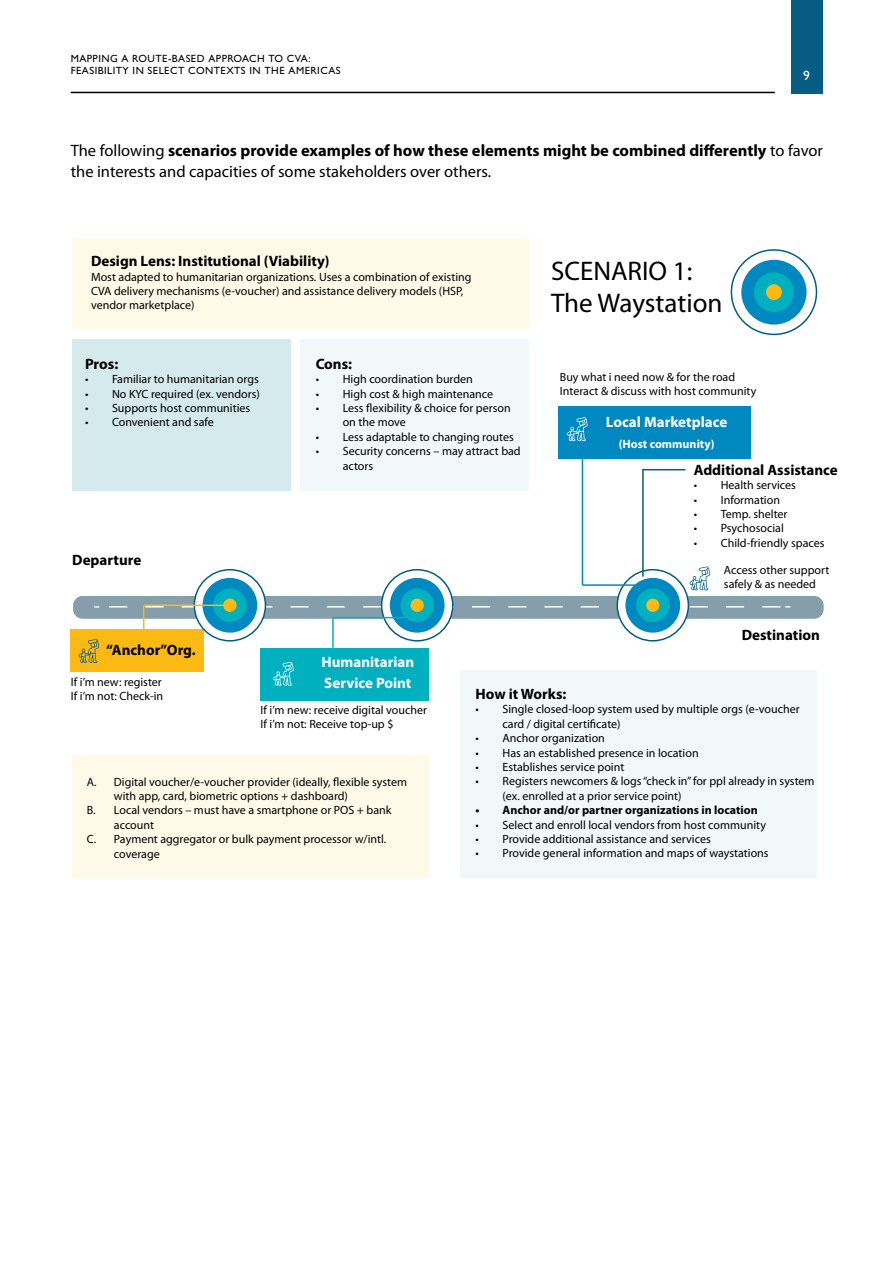
<style>
.page{position:relative;width:893px;height:1263px;background:#fff}
.page>*{position:absolute;margin:0;border:0;box-sizing:border-box;transform-origin:0 0}
.t1{font:27px "Myriad Pro";color:#000}
.t2{font:16.5px/21px "Myriad Pro";color:#000}
.t3{font:700 15px "Myriad Pro";color:#000}
.t4{font:700 15px/21px "Myriad Pro";color:#fff}
.t5{font:500 13.5px "Gill Sans";color:#fff}
.t6{font:12px/14.4px "Myriad Pro";color:#000}
.t7{font:700 12px "Myriad Pro";color:#000}
.t8{font:700 12px "Myriad Pro";color:#fff}
.t9{font:500 10.5px/12.6px "Gill Sans";letter-spacing:.04em;color:#000}
.s1{font-weight:700}
</style>
<div class="page">
<div style="left:71px;top:629px;width:133px;height:43px;background:#fdb913"></div>
<div style="left:261px;top:648px;width:168px;height:52px;background:#00b0bf"></div>
<div style="left:558px;top:406px;width:193px;height:52px;background:#0089c0"></div>
<div style="left:72px;top:238px;width:457px;height:91px;background:#fffae8"></div>
<div style="left:72px;top:755px;width:357px;height:123px;background:#fffae8"></div>
<div style="left:460px;top:670px;width:357px;height:208px;background:#f2f8f9"></div>
<div style="left:72px;top:339px;width:219px;height:151px;background:#d5eaed"></div>
<div style="left:301px;top:339px;width:228px;height:151px;background:#f2f8f9"></div>
<div style="left:73px;top:595px;width:751px;height:24px;background:#859eab;border-radius:10px"></div>
<div style="left:72px;top:595px;width:752px;height:25px;border:1px solid #fff;border-radius:10px"></div>
<svg style="left:194px;top:570px;width:71px;height:71px"></svg>
<div style="left:194px;top:569px;width:72px;height:72px;border:2px solid #055c82;border-radius:50%"></div>
<div style="left:203px;top:578px;width:54px;height:55px;background:#0089c0;border-radius:50%"></div>
<div style="left:213px;top:588px;width:34px;height:34px;background:#00b0bf;border-radius:50%"></div>
<div style="left:223px;top:599px;width:14px;height:13px;background:#fdb913;border-radius:50%"></div>
<svg style="left:382px;top:570px;width:71px;height:71px"></svg>
<div style="left:381px;top:569px;width:72px;height:72px;border:2px solid #055c82;border-radius:50%"></div>
<div style="left:390px;top:578px;width:55px;height:55px;background:#0089c0;border-radius:50%"></div>
<div style="left:400px;top:588px;width:34px;height:34px;background:#00b0bf;border-radius:50%"></div>
<div style="left:410px;top:599px;width:14px;height:13px;background:#fdb913;border-radius:50%"></div>
<svg style="left:617px;top:570px;width:71px;height:71px"></svg>
<div style="left:616px;top:569px;width:73px;height:72px;border:2px solid #055c82;border-radius:50%"></div>
<div style="left:625px;top:578px;width:55px;height:55px;background:#0089c0;border-radius:50%"></div>
<div style="left:636px;top:588px;width:34px;height:34px;background:#00b0bf;border-radius:50%"></div>
<div style="left:646px;top:599px;width:13px;height:13px;background:#fdb913;border-radius:50%"></div>
<svg style="left:567px;top:417px;width:21px;height:24px"></svg>
<svg style="left:689px;top:566px;width:21px;height:24px"></svg>
<div style="left:731px;top:249px;width:86px;height:86px;border:2px solid #055c82;border-radius:50%"></div>
<div style="left:741px;top:260px;width:66px;height:65px;background:#0089c0;border-radius:50%"></div>
<div style="left:754px;top:272px;width:40px;height:40px;background:#00b0bf;border-radius:50%"></div>
<div style="left:766px;top:284px;width:16px;height:16px;background:#fdb913;border-radius:50%"></div>
<svg style="left:78px;top:639px;width:21px;height:24px"></svg>
<svg style="left:273px;top:662px;width:21px;height:24px"></svg>
<hr style="left:332px;top:618px;width:2px;height:30px;background:#00b0bf">
<svg style="left:109px;top:606px;width:681px;height:29px"></svg>
<hr style="left:333px;top:617px;width:86px;height:1px;background:#00b0bf">
<hr style="left:144px;top:604px;width:86px;height:2px;background:#fdb913">
<hr style="left:582px;top:455px;width:1px;height:130px;background:#0089c0">
<hr style="left:642px;top:470px;width:2px;height:107px;background:#055c82">
<hr style="left:582px;top:584px;width:61px;height:2px;background:#0089c0">
<hr style="left:642px;top:469px;width:43px;height:1px;background:#055c82">
<div style="left:791px;top:0;width:32px;height:93px;background:#065c82"></div>
<hr style="left:71px;top:92px;width:704px;height:1px;background:#000">
<p class="t9" style="left:71px;top:52px;width:271px">MAPPING A ROUTE-BASED APPROACH TO CVA:<br>FEASIBILITY IN SELECT CONTEXTS IN THE AMERICAS</p>
<p class="t5" style="left:803px;top:68px;width:8px">9</p>
<p class="t2" style="left:71px;top:141px;width:754px">The following <span class="s1">scenarios provide examples of how these elements might be combined differently</span> to favor the interests and capacities of some stakeholders over others.</p>
<p class="t3" style="left:91px;top:253px;width:240px">Design Lens: Institutional (Viability)</p>
<p class="t6" style="left:91px;top:270px;width:382px">Most adapted to humanitarian organizations. Uses a combination of existing<br>CVA delivery mechanisms (e-voucher) and assistance delivery models (HSP, vendor marketplace)</p>
<p class="t3" style="left:85px;top:355px;width:35px">Pros:</p>
<p class="t6" style="left:85px;top:372px;width:175px">• Familiar to humanitarian orgs</p>
<p class="t6" style="left:85px;top:387px;width:176px">• No KYC required (ex. vendors)</p>
<p class="t6" style="left:85px;top:401px;width:167px">• Supports host communities</p>
<p class="t6" style="left:85px;top:415px;width:130px">• Convenient and safe</p>
<p class="t3" style="left:72px;top:551px;width:71px">Departure</p>
<p class="t3" style="left:316px;top:355px;width:38px">Cons:</p>
<p class="t6" style="left:316px;top:372px;width:159px">• High coordination burden</p>
<p class="t6" style="left:316px;top:387px;width:179px">• High cost &amp; high maintenance</p>
<p class="t6" style="left:343px;top:401px;width:170px;text-indent:-27px">• Less flexibility &amp; choice for person on the move</p>
<p class="t6" style="left:316px;top:430px;width:200px">• Less adaptable to changing routes</p>
<p class="t6" style="left:343px;top:444px;width:180px;text-indent:-27px">• Security concerns – may attract bad actors</p>
<p class="t1" style="left:551px;top:256px;width:143px">SCENARIO 1:</p>
<p class="t1" style="left:551px;top:288px;width:173px">The Waystation</p>
<p class="t6" style="left:560px;top:370px;width:177px">Buy what i need now &amp; for the road</p>
<p class="t6" style="left:560px;top:384px;width:198px">Interact &amp; discuss with host community</p>
<p class="t4" style="left:606px;top:411px;width:123px">Local Marketplace</p>
<p class="t8" style="left:619px;top:437px;width:97px">(Host community)</p>
<p class="t3" style="left:694px;top:461px;width:145px">Additional Assistance</p>
<p class="t6" style="left:694px;top:478px;width:104px">• Health services</p>
<p class="t6" style="left:694px;top:493px;width:88px">• Information</p>
<p class="t6" style="left:694px;top:507px;width:95px">• Temp. shelter</p>
<p class="t6" style="left:694px;top:521px;width:92px">• Psychosocial</p>
<p class="t6" style="left:694px;top:536px;width:132px">• Child-friendly spaces</p>
<p class="t6" style="left:724px;top:563px;width:107px">Access other support</p>
<p class="t6" style="left:724px;top:577px;width:94px">safely &amp; as needed</p>
<p class="t3" style="left:742px;top:626px;width:80px">Destination</p>
<p class="t3" style="left:106px;top:641px;width:91px">“Anchor”Org.</p>
<p class="t6" style="left:71px;top:675px;width:93px">If i’m new: register</p>
<p class="t6" style="left:71px;top:689px;width:94px">If i’m not: Check-in</p>
<p class="t4" style="left:321px;top:652px;width:94px">Humanitarian<br>Service Point</p>
<p class="t6" style="left:261px;top:703px;width:168px">If i’m new: receive digital voucher</p>
<p class="t6" style="left:261px;top:717px;width:134px">If i’m not: Receive top-up $</p>
<p class="t6" style="left:114px;top:775px;width:295px;text-indent:-27px">A. Digital voucher/e-voucher provider (ideally, flexible system with app, card, biometric options + dashboard)</p>
<p class="t6" style="left:114px;top:803px;width:279px;text-indent:-27px">B. Local vendors – must have a smartphone or POS + bank account</p>
<p class="t6" style="left:114px;top:832px;width:274px;text-indent:-27px">C. Payment aggregator or bulk payment processor w/intl. coverage</p>
<p class="t3" style="left:475px;top:685px;width:92px">How it Works:</p>
<p class="t6" style="left:502px;top:702px;width:299px;text-indent:-27px">• Single closed-loop system used by multiple orgs (e-voucher card / digital certificate)</p>
<p class="t6" style="left:475px;top:731px;width:131px">• Anchor organization</p>
<p class="t6" style="left:475px;top:746px;width:225px">• Has an established presence in location</p>
<p class="t6" style="left:475px;top:760px;width:150px">• Establishes service point</p>
<p class="t6" style="left:502px;top:774px;width:314px;text-indent:-27px">• Registers newcomers &amp; logs “check in” for ppl already in system (ex. enrolled at a prior service point)</p>
<p class="t7" style="left:475px;top:803px;width:284px">• Anchor and/or partner organizations in location</p>
<p class="t6" style="left:475px;top:818px;width:292px">• Select and enroll local vendors from host community</p>
<p class="t6" style="left:475px;top:832px;width:237px">• Provide additional assistance and services</p>
<p class="t6" style="left:475px;top:846px;width:295px">• Provide general information and maps of waystations</p>
</div>
